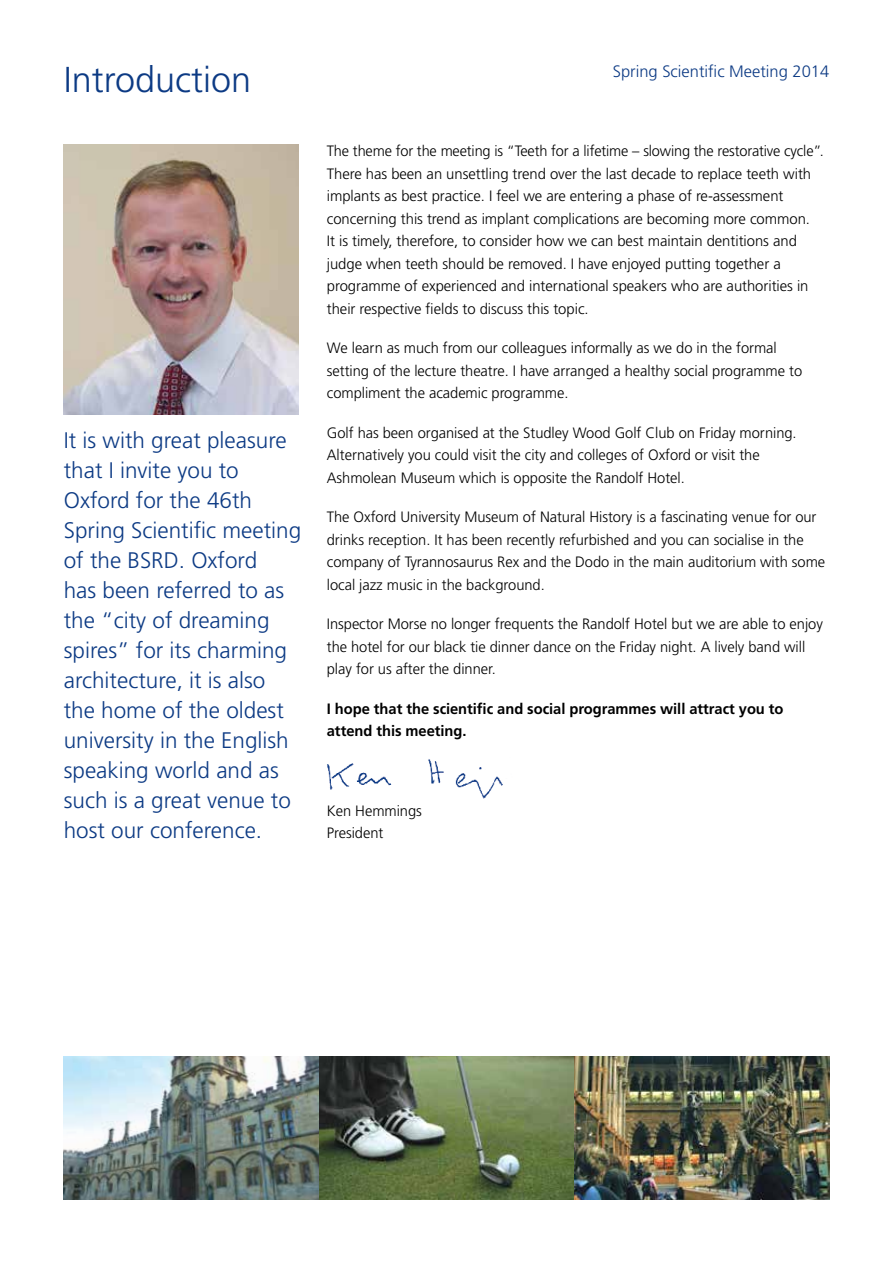
<style>
.page{position:relative;width:893px;height:1263px;background:#fff}
.page>*{position:absolute;margin:0;border:0;box-sizing:border-box;transform-origin:0 0}
.t1{font:300 36px "Frutiger";color:#0c3a84}
.t2{font:300 22.5px/30px "Frutiger";color:#0c3a84}
.t3{font:300 16.5px "Frutiger";color:#0c3a84}
.t4{font:300 15px/22.5px "Frutiger";letter-spacing:-.005em;color:#000}
.t5{font:700 15px/22.5px "Frutiger";letter-spacing:-.005em;color:#000}
</style>
<div class="page">
<img style="left:327px;top:759px;width:176px;height:40px">
<img style="left:64px;top:1056px;width:765px;height:143px">
<img style="left:64px;top:145px;width:235px;height:270px">
<h1 class="t1" style="left:64px;top:59px;width:189px">Introduction</h1>
<p class="t2" style="left:64px;top:425px;width:239px">It is with great pleasure that I invite you to<br>Oxford for the 46th<br>Spring Scientific meeting of the BSRD. Oxford<br>has been referred to as the “city of dreaming spires” for its charming architecture, it is also the home of the oldest university in the English speaking world and as such is a great venue to host our conference.</p>
<p class="t3" style="left:613px;top:62px;width:218px">Spring Scientific Meeting 2014</p>
<p class="t4" style="left:327px;top:140px;width:499px">The theme for the meeting is “Teeth for a lifetime – slowing the restorative cycle”.<br>There has been an unsettling trend over the last decade to replace teeth with implants as best practice. I feel we are entering a phase of re-assessment concerning this trend as implant complications are becoming more common.<br>It is timely, therefore, to consider how we can best maintain dentitions and judge when teeth should be removed. I have enjoyed putting together a programme of experienced and international speakers who are authorities in their respective fields to discuss this topic.</p>
<p class="t4" style="left:327px;top:337px;width:477px">We learn as much from our colleagues informally as we do in the formal setting of the lecture theatre. I have arranged a healthy social programme to compliment the academic programme.</p>
<p class="t4" style="left:327px;top:421px;width:471px">Golf has been organised at the Studley Wood Golf Club on Friday morning.<br>Alternatively you could visit the city and colleges of Oxford or visit the<br>Ashmolean Museum which is opposite the Randolf Hotel.</p>
<p class="t4" style="left:327px;top:506px;width:500px">The Oxford University Museum of Natural History is a fascinating venue for our drinks reception. It has been recently refurbished and you can socialise in the company of Tyrannosaurus Rex and the Dodo in the main auditorium with some local jazz music in the background.</p>
<p class="t4" style="left:327px;top:613px;width:497px">Inspector Morse no longer frequents the Randolf Hotel but we are able to enjoy the hotel for our black tie dinner dance on the Friday night. A lively band will play for us after the dinner.</p>
<p class="t5" style="left:327px;top:697px;width:458px">I hope that the scientific and social programmes will attract you to attend this meeting.</p>
<p class="t4" style="left:327px;top:799px;width:97px">Ken Hemmings<br>President</p>
</div>
